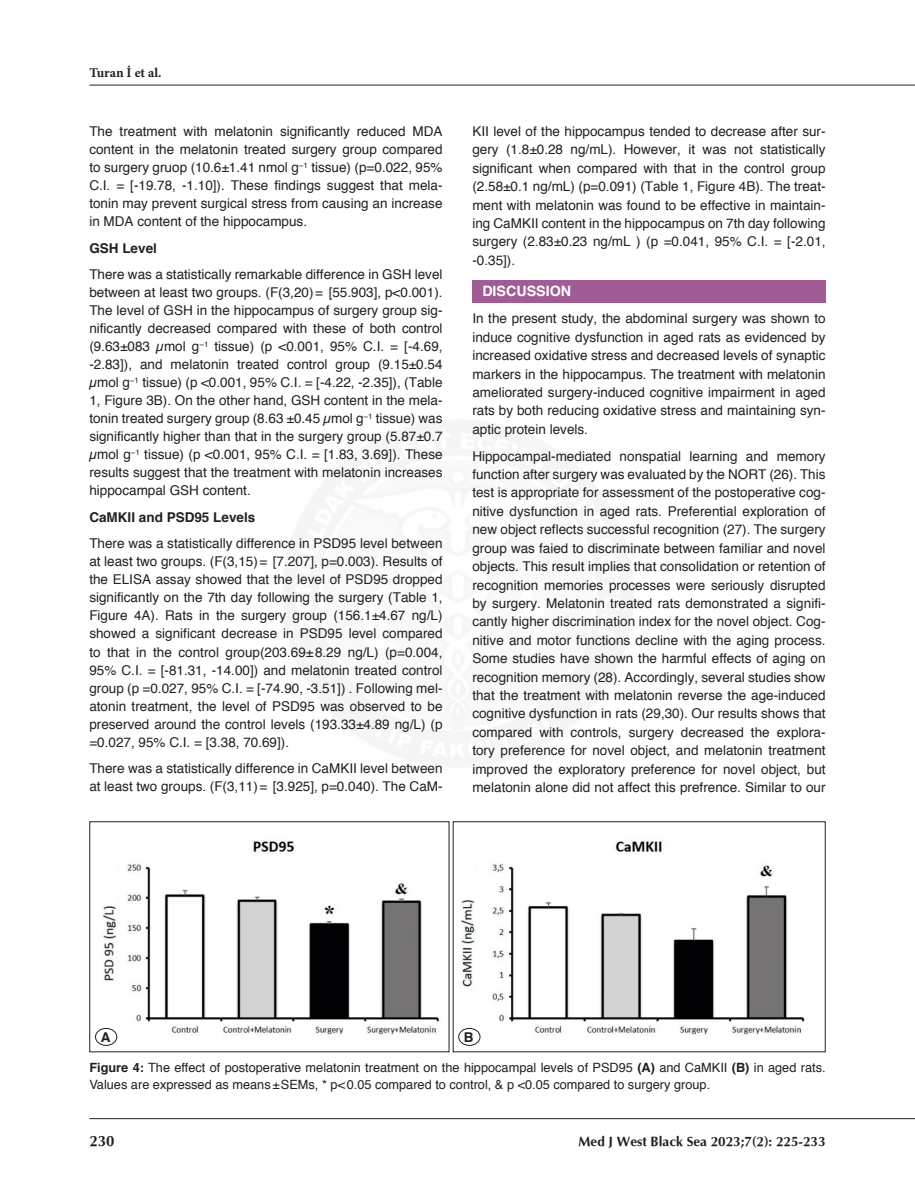
<style>
.page{position:relative;width:915px;height:1191px;background:#fff}
.page>*{position:absolute;margin:0;border:0;box-sizing:border-box;transform-origin:0 0}
.t1{font:700 15px "Optima";color:#231f20}
.t2{font:700 14.25px "Helvetica";color:#fff}
.t3{font:13.5px/18.5px "Helvetica";color:#231f20;text-align:justify}
.t4{font:700 13.5px "Optima";color:#231f20}
.t5{font:700 13.5px "Helvetica";color:#231f20}
.t6{font:700 13.5px "Minion Pro";color:#231f20}
.t7{font:12.75px/16.5px "Helvetica";color:#231f20}
.s1{font-weight:700}
</style>
<div class="page">
<hr style="left:89px;top:85px;width:825px;height:1px;background:#231f20">
<hr style="left:89px;top:1118px;width:825px;height:1px;background:#231f20">
<div style="left:472px;top:280px;width:353px;height:22px;background:#a15b95"></div>
<img style="left:95px;top:840px;width:344px;height:206px">
<div style="left:89px;top:821px;width:360px;height:231px;border:1px solid #231f20"></div>
<img style="left:458px;top:840px;width:347px;height:206px">
<div style="left:452px;top:821px;width:373px;height:231px;border:1px solid #231f20"></div>
<div style="left:95px;top:1028px;width:22px;height:17px;background:#fff;border-radius:50%"></div>
<div style="left:95px;top:1028px;width:22px;height:17px;border:1px solid #231f20;border-radius:50%"></div>
<div style="left:458px;top:1028px;width:22px;height:17px;background:#fff;border-radius:50%"></div>
<div style="left:458px;top:1028px;width:22px;height:17px;border:1px solid #231f20;border-radius:50%"></div>
<p class="t6" style="left:89px;top:63px;width:74px">Turan İ et al.</p>
<p class="t3" style="left:89px;top:123px;width:354px;line-height:18px">The treatment with melatonin significantly reduced MDA content in the melatonin treated surgery group compared to surgery gruop (10.6±1.41 nmol g<sup>−1</sup> tissue) (p=0.022, 95% C.I. = [-19.78, -1.10]). These findings suggest that mela&shy;tonin may prevent surgical stress from causing an increase in MDA content of the hippocampus.</p>
<p class="t5" style="left:89px;top:237px;width:69px">GSH Level</p>
<p class="t3" style="left:89px;top:266px;width:354px;line-height:18px">There was a statistically remarkable difference in GSH level between at least two groups. (F(3,20)= [55.903], p&lt;0.001).<br>The level of GSH in the hippocampus of surgery group sig&shy;nificantly decreased compared with these of both control (9.63±083 µmol g<sup>−1</sup> tissue) (p &lt;0.001, 95% C.I. = [-4.69, -2.83]), and melatonin treated control group (9.15±0.54 µmol g<sup>−1</sup> tissue) (p &lt;0.001, 95% C.I. = [-4.22, -2.35]), (Table 1, Figure 3B). On the other hand, GSH content in the mela&shy;tonin treated surgery group (8.63 ±0.45 µmol g<sup>−1</sup> tissue) was significantly higher than that in the surgery group (5.87±0.7 µmol g<sup>−1</sup> tissue) (p &lt;0.001, 95% C.I. = [1.83, 3.69]). These results suggest that the treatment with melatonin increases hippocampal GSH content.</p>
<p class="t5" style="left:89px;top:506px;width:167px">CaMKII and PSD95 Levels</p>
<p class="t3" style="left:89px;top:535px;width:354px;line-height:18px">There was a statistically difference in PSD95 level between at least two groups. (F(3,15)= [7.207], p=0.003). Results of the ELISA assay showed that the level of PSD95 dropped significantly on the 7th day following the surgery (Table 1, Figure 4A). Rats in the surgery group (156.1±4.67 ng/L) showed a significant decrease in PSD95 level compared to that in the control group(203.69±8.29 ng/L) (p=0.004, 95% C.I. = [-81.31, -14.00]) and melatonin treated control group (p =0.027, 95% C.I. = [-74.90, -3.51]) . Following mel&shy;atonin treatment, the level of PSD95 was observed to be preserved around the control levels (193.33±4.89 ng/L) (p =0.027, 95% C.I. = [3.38, 70.69]).</p>
<p class="t3" style="left:89px;top:759px;width:354px;line-height:18px">There was a statistically difference in CaMKII level between at least two groups. (F(3,11)= [3.925], p=0.040). The CaM-</p>
<p class="t3" style="left:472px;top:122px;width:354px">KII level of the hippocampus tended to decrease after sur&shy;gery (1.8±0.28 ng/mL). However, it was not statistically significant when compared with that in the control group (2.58±0.1 ng/mL) (p=0.091) (Table 1, Figure 4B). The treat&shy;ment with melatonin was found to be effective in maintain&shy;ing CaMKII content in the hippocampus on 7th day following surgery (2.83±0.23 ng/mL ) (p =0.041, 95% C.I. = [-2.01, -0.35]).</p>
<p class="t2" style="left:482px;top:280px;width:90px">DISCUSSION</p>
<p class="t3" style="left:472px;top:310px;width:354px">In the present study, the abdominal surgery was shown to induce cognitive dysfunction in aged rats as evidenced by increased oxidative stress and decreased levels of synaptic markers in the hippocampus. The treatment with melatonin ameliorated surgery-induced cognitive impairment in aged rats by both reducing oxidative stress and maintaining syn&shy;aptic protein levels.</p>
<p class="t3" style="left:472px;top:447px;width:354px">Hippocampal-mediated nonspatial learning and memory function after surgery was evaluated by the NORT (26). This test is appropriate for assessment of the postoperative cog&shy;nitive dysfunction in aged rats. Preferential exploration of new object reflects successful recognition (27). The surgery group was faied to discriminate between familiar and novel objects. This result implies that consolidation or retention of recognition memories processes were seriously disrupted by surgery. Melatonin treated rats demonstrated a signifi&shy;cantly higher discrimination index for the novel object. Cog&shy;nitive and motor functions decline with the aging process.<br>Some studies have shown the harmful effects of aging on recognition memory (28). Accordingly, several studies show that the treatment with melatonin reverse the age-induced cognitive dysfunction in rats (29,30). Our results shows that compared with controls, surgery decreased the explora&shy;tory preference for novel object, and melatonin treatment improved the exploratory preference for novel object, but melatonin alone did not affect this prefrence. Similar to our</p>
<p class="t5" style="left:101px;top:1026px;width:11px">A</p>
<p class="t5" style="left:463px;top:1026px;width:11px">B</p>
<p class="t7" style="left:89px;top:1060px;width:737px"><span class="s1">Figure 4:</span> The effect of postoperative melatonin treatment on the hippocampal levels of PSD95 <span class="s1">(A)</span> and CaMKII <span class="s1">(B)</span> in aged rats.<br>Values are expressed as means±SEMs, * p&lt;0.05 compared to control, &amp; p &lt;0.05 compared to surgery group.</p>
<p class="t1" style="left:89px;top:1131px;width:27px">230</p>
<p class="t4" style="left:578px;top:1132px;width:248px">Med J West Black Sea 2023;7(2): 225-233</p>
</div>
